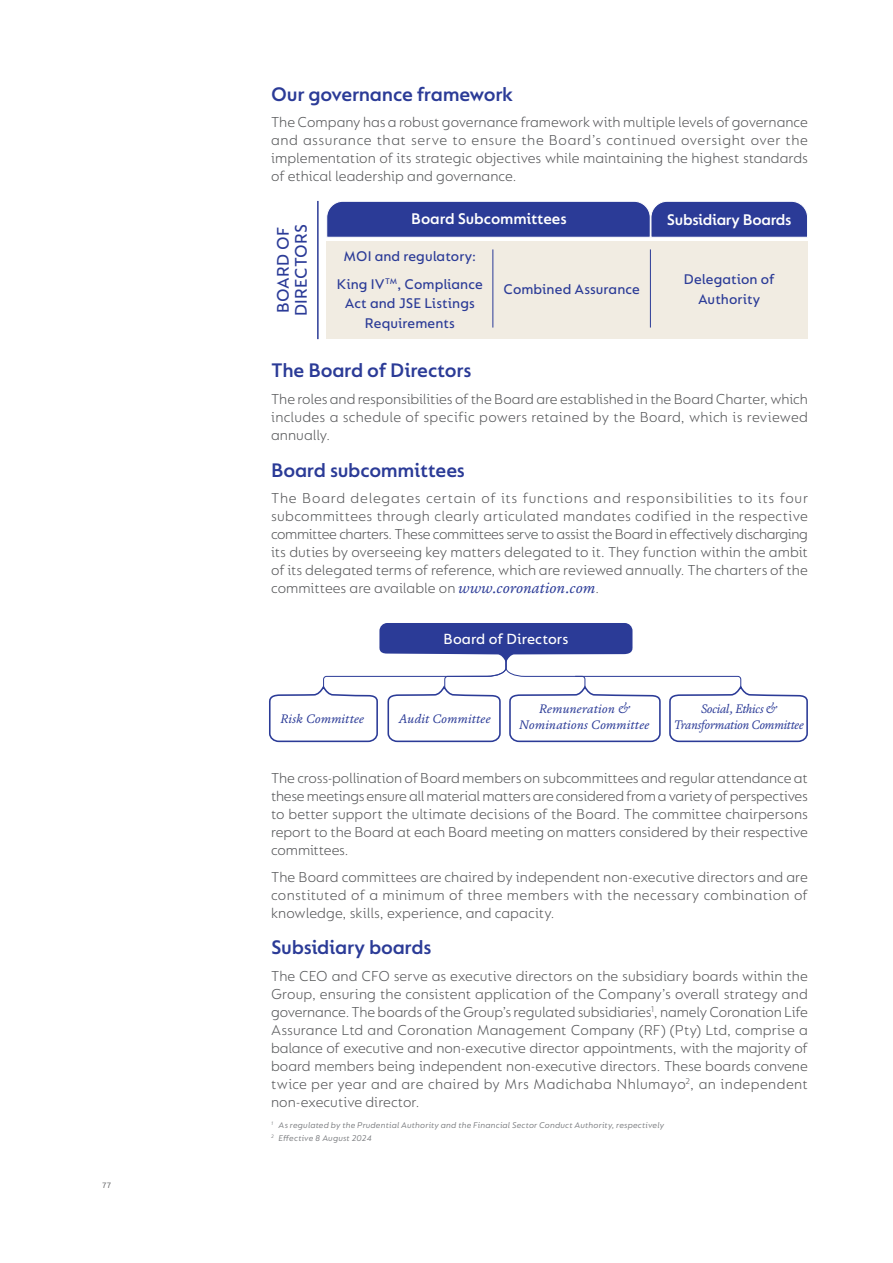
<style>
.page{position:relative;width:893px;height:1263px;background:#fff}
.page>*{position:absolute;margin:0;border:0;box-sizing:border-box;transform-origin:0 0}
.t1{font:600 21px "FS Lucas";letter-spacing:-.015em;color:#2b3b97}
.t2{font:500 18px/18px "FS Lucas";letter-spacing:.015em;color:#2b3b97}
.t3{font:600 16.5px "FS Lucas";letter-spacing:-.015em;color:#fff}
.t4{font:500 15.75px "FS Lucas";letter-spacing:.005em;color:#fff}
.t5{font:300 15.3px/18px "FS Lucas";letter-spacing:.005em;color:#57585a;text-align:justify}
.t6{font:500 15px/19.5px "FS Lucas";color:#2b3b97;text-align:center}
.t7{font:italic 12.6px/15.8px "FS Brabo";letter-spacing:.01em;color:#2b3b97;text-align:center}
.t8{font:italic 12.6px/15.8px "FS Brabo";letter-spacing:-.02em;color:#2b3b97;text-align:center;scale:.95 1}
.t9{font:italic 9px/12.6px "FS Lucas";letter-spacing:.02em;color:#787a7d}
.t10{font:8.25px "FS Lucas";color:#57585a}
.s1{font-family:"FS Brabo";font-weight:400;font-style:italic;color:#2b3b97}
</style>
<div class="page">
<svg style="left:269px;top:623px;width:539px;height:120px"></svg>
<div style="left:326px;top:241px;width:482px;height:98px;background:#f1ece2"></div>
<hr style="left:493px;top:249px;width:1px;height:79px;background:#2b3b97">
<hr style="left:650px;top:249px;width:1px;height:79px;background:#2b3b97">
<svg style="left:326px;top:201px;width:482px;height:37px;background:#3a499e"></svg>
<hr style="left:317px;top:201px;width:2px;height:138px;background:#2b3b97">
<p class="t10" style="left:102px;top:1181px;width:11px">77</p>
<h1 class="t1" style="left:271px;top:82px;width:243px">Our governance framework</h1>
<p class="t5" style="left:271px;top:113px;width:538px">The Company has a robust governance framework with multiple levels of governance and assurance that serve to ensure the Board’s continued oversight over the implementation of its strategic objectives while maintaining the highest standards of ethical leadership and governance.</p>
<p class="t2" style="left:274px;top:316px;width:93px;rotate:-90deg">BOARD OF<br>DIRECTORS</p>
<p class="t3" style="left:411px;top:210px;width:157px">Board Subcommittees</p>
<p class="t3" style="left:667px;top:210px;width:126px">Subsidiary Boards</p>
<p class="t6" style="left:337px;top:241px;width:147px;line-height:28px">MOI and regulatory:<br>King IV<sup>TM</sup>, Compliance</p>
<p class="t6" style="left:345px;top:293px;width:131px">Act and JSE Listings<br>Requirements</p>
<p class="t6" style="left:503px;top:279px;width:138px">Combined Assurance</p>
<p class="t6" style="left:684px;top:269px;width:92px">Delegation of<br>Authority</p>
<h1 class="t1" style="left:271px;top:358px;width:202px">The Board of Directors</h1>
<p class="t5" style="left:271px;top:390px;width:538px">The roles and responsibilities of the Board are established in the Board Charter, which includes a schedule of specific powers retained by the Board, which is reviewed annually.</p>
<h1 class="t1" style="left:271px;top:458px;width:195px">Board subcommittees</h1>
<p class="t5" style="left:271px;top:489px;width:538px">The Board delegates certain of its functions and responsibilities to its four subcommittees through clearly articulated mandates codified in the respective committee charters. These committees serve to assist the Board in effectively discharging its duties by overseeing key matters delegated to it. They function within the ambit of its delegated terms of reference, which are reviewed annually. The charters of the committees are available on <span class="s1">www.coronation.com</span>.</p>
<p class="t4" style="left:444px;top:630px;width:126px">Board of Directors</p>
<p class="t7" style="left:281px;top:710px;width:85px">Risk Committee</p>
<p class="t7" style="left:399px;top:710px;width:94px">Audit Committee</p>
<p class="t7" style="left:520px;top:700px;width:132px">Remuneration &amp;<br>Nominations Committee</p>
<p class="t8" style="left:675px;top:700px;width:138px">Social, Ethics &amp;<br>Transformation Committee</p>
<p class="t5" style="left:271px;top:769px;width:538px">The cross-pollination of Board members on subcommittees and regular attendance at these meetings ensure all material matters are considered from a variety of perspectives to better support the ultimate decisions of the Board. The committee chairpersons report to the Board at each Board meeting on matters considered by their respective committees.</p>
<p class="t5" style="left:271px;top:867px;width:538px">The Board committees are chaired by independent non-executive directors and are constituted of a minimum of three members with the necessary combination of knowledge, skills, experience, and capacity.</p>
<h1 class="t1" style="left:271px;top:935px;width:162px">Subsidiary boards</h1>
<p class="t5" style="left:271px;top:967px;width:538px">The CEO and CFO serve as executive directors on the subsidiary boards within the Group, ensuring the consistent application of the Company’s overall strategy and governance. The boards of the Group’s regulated subsidiaries<sup>1</sup>, namely Coronation Life Assurance Ltd and Coronation Management Company (RF) (Pty) Ltd, comprise a balance of executive and non-executive director appointments, with the majority of board members being independent non-executive directors. These boards convene twice per year and are chaired by Mrs Madichaba Nhlumayo<sup>2</sup>, an independent non-executive director.</p>
<p class="t9" style="left:271px;top:1119px;width:394px"><sup>1</sup> As regulated by the Prudential Authority and the Financial Sector Conduct Authority, respectively<br><sup>2</sup> Effective 8 August 2024</p>
</div>
